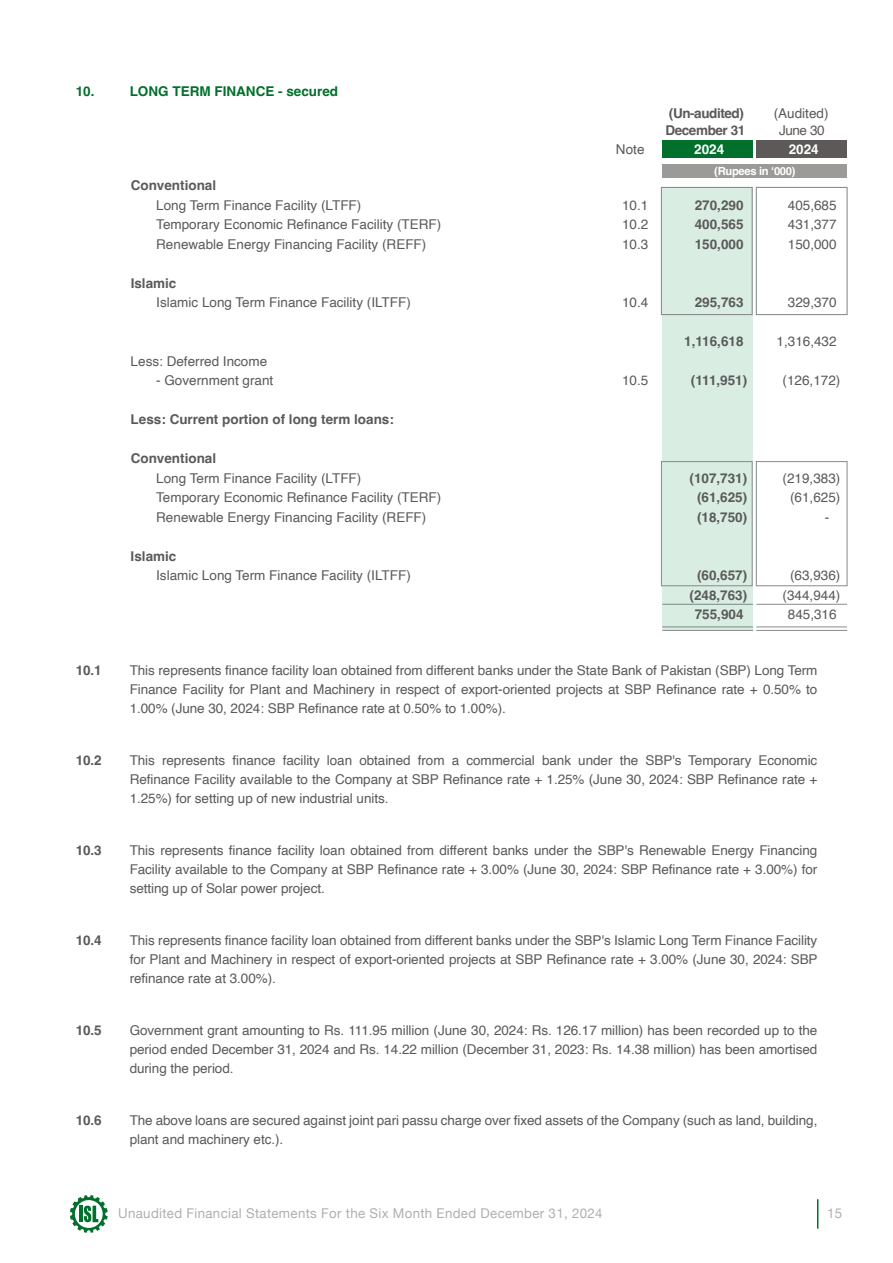
<style>
.page{position:relative;width:893px;height:1263px;background:#fff}
.page>*{position:absolute;margin:0;border:0;box-sizing:border-box;transform-origin:0 0}
.t1{font:13.5px/18.8px "Helvetica";letter-spacing:-.005em;color:#5c5958;text-align:justify}
.t2{font:13.5px "Helvetica";color:#5a5a5a}
.t3{font:700 13.5px "Helvetica";color:#5a5a5a}
.t4{font:13.5px "Helvetica Neue";letter-spacing:.025em;color:#b0afae}
.t5{font:700 13.5px "Helvetica";letter-spacing:-.03em;color:#5c5958}
.t6{font:700 13.5px "Helvetica";color:#00702c}
.t7{font:700 13.5px "Helvetica";color:#fff}
.t8{font:700 11.25px "Helvetica";letter-spacing:-.03em;color:#fff}
</style>
<div class="page">
<hr style="left:817px;top:1199px;width:1px;height:30px;background:#00702c">
<svg style="left:70px;top:1195px;width:38px;height:38px"></svg>
<hr style="left:756px;top:626px;width:91px;height:1px;background:#898b8d">
<hr style="left:756px;top:630px;width:91px;height:1px;background:#898b8d">
<hr style="left:756px;top:604px;width:91px;height:1px;background:#898b8d">
<hr style="left:662px;top:604px;width:91px;height:1px;background:#898b8d">
<hr style="left:662px;top:626px;width:91px;height:1px;background:#898b8d">
<hr style="left:662px;top:630px;width:91px;height:1px;background:#898b8d">
<div style="left:663px;top:140px;width:90px;height:18px;background:#00702c"></div>
<div style="left:757px;top:140px;width:90px;height:18px;background:#5c5958"></div>
<div style="left:662px;top:164px;width:185px;height:13px;background:#9b9a98"></div>
<div style="left:662px;top:187px;width:90px;height:443px;background:#d9ede3"></div>
<div style="left:661px;top:187px;width:92px;height:128px;border:1px solid #888a8c"></div>
<div style="left:756px;top:187px;width:92px;height:128px;border:1px solid #888a8c"></div>
<div style="left:661px;top:461px;width:92px;height:125px;border:1px solid #888a8c"></div>
<div style="left:756px;top:461px;width:91px;height:125px;border:1px solid #888a8c"></div>
<p class="t6" style="left:76px;top:83px;width:20px">10.</p>
<p class="t6" style="left:130px;top:83px;width:210px">LONG TERM FINANCE - secured</p>
<p class="t5" style="left:669px;top:105px;width:77px">(Un-audited)</p>
<p class="t1" style="left:774px;top:104px;width:56px">(Audited)</p>
<p class="t5" style="left:665px;top:122px;width:81px">December 31</p>
<p class="t1" style="left:779px;top:121px;width:47px">June 30</p>
<p class="t2" style="left:616px;top:139px;width:30px">Note</p>
<p class="t7" style="left:694px;top:141px;width:32px">2024</p>
<p class="t7" style="left:789px;top:141px;width:32px">2024</p>
<p class="t8" style="left:714px;top:164px;width:83px">(Rupees in ‘000)</p>
<p class="t3" style="left:131px;top:177px;width:87px">Conventional</p>
<p class="t2" style="left:156px;top:194px;width:207px">Long Term Finance Facility (LTFF)</p>
<p class="t2" style="left:622px;top:194px;width:28px">10.1</p>
<p class="t3" style="left:695px;top:197px;width:50px">270,290</p>
<p class="t2" style="left:788px;top:194px;width:50px">405,685</p>
<p class="t2" style="left:156px;top:214px;width:287px">Temporary Economic Refinance Facility (TERF)</p>
<p class="t2" style="left:622px;top:214px;width:28px">10.2</p>
<p class="t3" style="left:695px;top:216px;width:50px">400,565</p>
<p class="t2" style="left:788px;top:214px;width:50px">431,377</p>
<p class="t2" style="left:156px;top:233px;width:272px">Renewable Energy Financing Facility (REFF)</p>
<p class="t2" style="left:622px;top:233px;width:28px">10.3</p>
<p class="t3" style="left:695px;top:236px;width:50px">150,000</p>
<p class="t2" style="left:788px;top:233px;width:50px">150,000</p>
<p class="t3" style="left:131px;top:275px;width:47px">Islamic</p>
<p class="t2" style="left:156px;top:292px;width:256px">Islamic Long Term Finance Facility (ILTFF)</p>
<p class="t2" style="left:622px;top:292px;width:28px">10.4</p>
<p class="t3" style="left:695px;top:294px;width:50px">295,763</p>
<p class="t2" style="left:788px;top:292px;width:50px">329,370</p>
<p class="t3" style="left:684px;top:333px;width:61px">1,116,618</p>
<p class="t2" style="left:777px;top:331px;width:62px">1,316,432</p>
<p class="t2" style="left:131px;top:350px;width:138px">Less: Deferred Income</p>
<p class="t2" style="left:156px;top:370px;width:119px">- Government grant</p>
<p class="t2" style="left:622px;top:370px;width:28px">10.5</p>
<p class="t3" style="left:691px;top:372px;width:58px">(111,951)</p>
<p class="t2" style="left:783px;top:370px;width:59px">(126,172)</p>
<p class="t3" style="left:131px;top:411px;width:265px">Less: Current portion of long term loans:</p>
<p class="t3" style="left:131px;top:450px;width:87px">Conventional</p>
<p class="t2" style="left:156px;top:467px;width:207px">Long Term Finance Facility (LTFF)</p>
<p class="t3" style="left:689px;top:470px;width:59px">(107,731)</p>
<p class="t2" style="left:783px;top:467px;width:59px">(219,383)</p>
<p class="t2" style="left:156px;top:487px;width:287px">Temporary Economic Refinance Facility (TERF)</p>
<p class="t3" style="left:697px;top:489px;width:52px">(61,625)</p>
<p class="t2" style="left:790px;top:487px;width:52px">(61,625)</p>
<p class="t2" style="left:156px;top:506px;width:272px">Renewable Energy Financing Facility (REFF)</p>
<p class="t3" style="left:697px;top:509px;width:52px">(18,750)</p>
<p class="t2" style="left:825px;top:506px;width:6px">-</p>
<p class="t3" style="left:131px;top:548px;width:47px">Islamic</p>
<p class="t2" style="left:156px;top:565px;width:256px">Islamic Long Term Finance Facility (ILTFF)</p>
<p class="t3" style="left:697px;top:567px;width:52px">(60,657)</p>
<p class="t2" style="left:790px;top:565px;width:52px">(63,936)</p>
<p class="t3" style="left:689px;top:587px;width:59px">(248,763)</p>
<p class="t2" style="left:783px;top:584px;width:59px">(344,944)</p>
<p class="t3" style="left:695px;top:606px;width:50px">755,904</p>
<p class="t2" style="left:788px;top:604px;width:50px">845,316</p>
<p class="t5" style="left:76px;top:662px;width:28px">10.1</p>
<p class="t1" style="left:130px;top:661px;width:689px">This represents finance facility loan obtained from different banks under the State Bank of Pakistan (SBP) Long Term Finance Facility for Plant and Machinery in respect of export-oriented projects at SBP Refinance rate + 0.50% to 1.00% (June 30, 2024: SBP Refinance rate at 0.50% to 1.00%).</p>
<p class="t5" style="left:76px;top:752px;width:28px">10.2</p>
<p class="t1" style="left:130px;top:751px;width:689px">This represents finance facility loan obtained from a commercial bank under the SBP's Temporary Economic Refinance Facility available to the Company at SBP Refinance rate + 1.25% (June 30, 2024: SBP Refinance rate + 1.25%) for setting up of new industrial units.</p>
<p class="t5" style="left:76px;top:842px;width:28px">10.3</p>
<p class="t1" style="left:130px;top:841px;width:689px">This represents finance facility loan obtained from different banks under the SBP's Renewable Energy Financing Facility available to the Company at SBP Refinance rate + 3.00% (June 30, 2024: SBP Refinance rate + 3.00%) for setting up of Solar power project.</p>
<p class="t5" style="left:76px;top:932px;width:28px">10.4</p>
<p class="t1" style="left:130px;top:931px;width:689px">This represents finance facility loan obtained from different banks under the SBP's Islamic Long Term Finance Facility for Plant and Machinery in respect of export-oriented projects at SBP Refinance rate + 3.00% (June 30, 2024: SBP refinance rate at 3.00%).</p>
<p class="t5" style="left:76px;top:1022px;width:28px">10.5</p>
<p class="t1" style="left:130px;top:1021px;width:689px">Government grant amounting to Rs. 111.95 million (June 30, 2024: Rs. 126.17 million) has been recorded up to the period ended December 31, 2024 and Rs. 14.22 million (December 31, 2023: Rs. 14.38 million) has been amortised during the period.</p>
<p class="t5" style="left:76px;top:1112px;width:28px">10.6</p>
<p class="t1" style="left:130px;top:1111px;width:689px">The above loans are secured against joint pari passu charge over fixed assets of the Company (such as land, building, plant and machinery etc.).</p>
<p class="t4" style="left:118px;top:1204px;width:486px">Unaudited Financial Statements For the Six Month Ended December 31, 2024</p>
<p class="t4" style="left:827px;top:1204px;width:17px">15</p>
</div>
